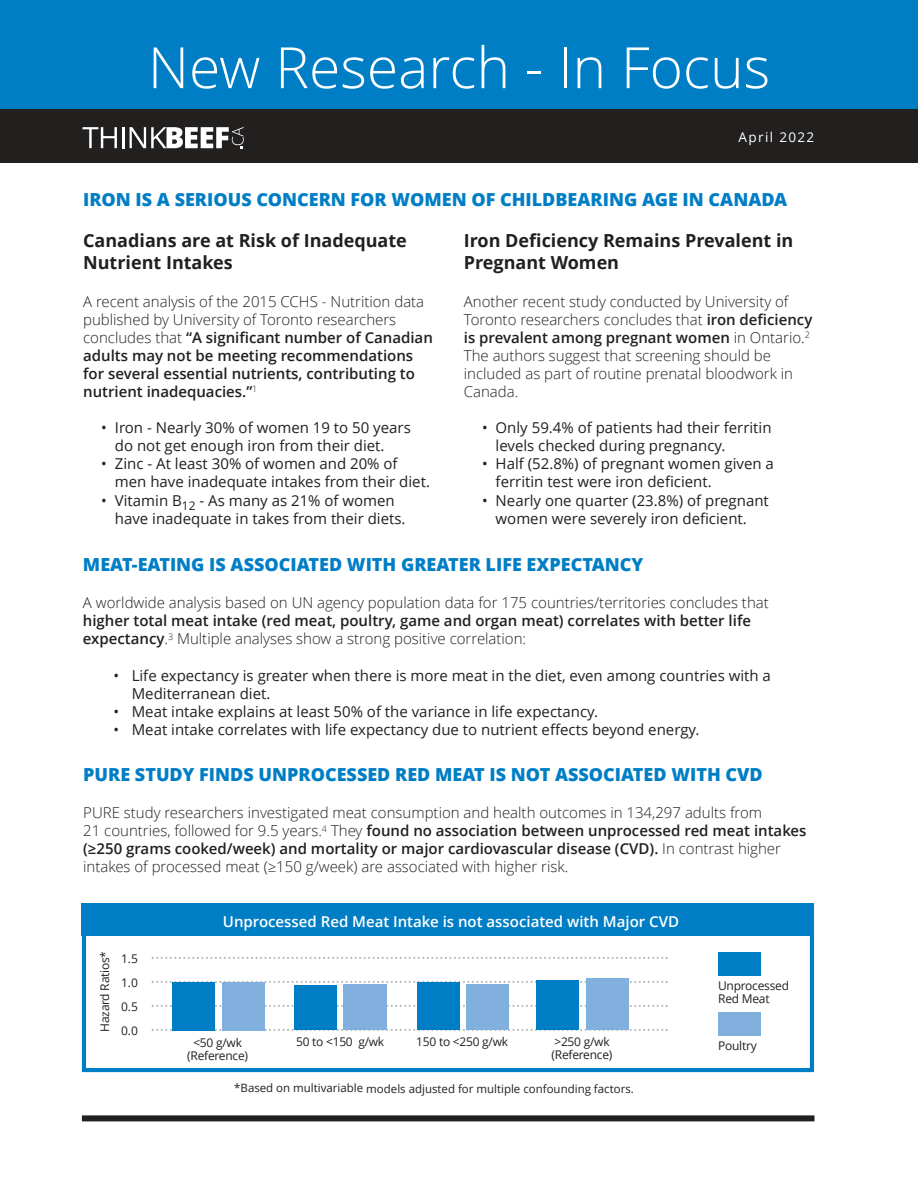
<style>
.page{position:relative;width:918px;height:1188px;background:#fff}
.page>*{position:absolute;margin:0;border:0;box-sizing:border-box;transform-origin:0 0}
.t1{font:300 57px "Open Sans";color:#fff}
.t2{font:800 18px "Open Sans";color:#007ec5}
.t3{font:700 18px/21.8px "Open Sans";color:#221f1f}
.t4{font:15px "Open Sans";color:#221f1f}
.t5{font:300 15px/18.1px "Open Sans";color:#221f1f}
.t6{font:600 15px/18.1px "Open Sans";color:#221f1f}
.t7{font:600 15px "Open Sans";color:#fff}
.t8{font:13.5px "Open Sans";letter-spacing:.1em;color:#fff}
.t9{font:12px/24px "Open Sans";letter-spacing:-.02em;color:#221f1f}
.t10{font:11.4px "Open Sans";color:#221f1f}
.s1{font-weight:300}
.s2{font-weight:600}
</style>
<div class="page">
<div style="left:0;top:0;width:918px;height:112px;background:#007ec5"></div>
<div style="left:0;top:110px;width:918px;height:53px;background:#221f1f"></div>
<svg style="left:82px;top:127px;width:35px;height:21px"></svg>
<hr style="left:122px;top:127px;width:2px;height:21px;background:#fff">
<svg style="left:130px;top:127px;width:114px;height:21px"></svg>
<div style="left:82px;top:1115px;width:732px;height:6px;background:#221f1f"></div>
<div style="left:82px;top:904px;width:732px;height:168px;border:4px solid #007ec5"></div>
<div style="left:82px;top:904px;width:732px;height:32px;background:#007ec5"></div>
<svg style="left:152px;top:957px;width:516px;height:2px"></svg>
<svg style="left:152px;top:981px;width:516px;height:2px"></svg>
<svg style="left:152px;top:1005px;width:516px;height:2px"></svg>
<svg style="left:152px;top:1029px;width:516px;height:2px"></svg>
<div style="left:172px;top:982px;width:43px;height:48px;background:#007ec5"></div>
<div style="left:222px;top:982px;width:42px;height:48px;background:#82b0de"></div>
<div style="left:295px;top:985px;width:42px;height:45px;background:#007ec5"></div>
<div style="left:344px;top:985px;width:43px;height:45px;background:#82b0de"></div>
<div style="left:417px;top:982px;width:42px;height:48px;background:#007ec5"></div>
<div style="left:466px;top:985px;width:43px;height:45px;background:#82b0de"></div>
<div style="left:537px;top:980px;width:42px;height:49px;background:#007ec5"></div>
<div style="left:586px;top:978px;width:43px;height:51px;background:#82b0de"></div>
<div style="left:718px;top:952px;width:43px;height:24px;background:#007ec5"></div>
<div style="left:718px;top:1012px;width:43px;height:24px;background:#82b0de"></div>
<h1 class="t1" style="left:148px;top:45px;width:624px">New Research - In Focus</h1>
<p class="t8" style="left:739px;top:132px;width:77px">April 2022</p>
<p class="t2" style="left:83px;top:192px;width:706px">IRON IS A SERIOUS CONCERN FOR WOMEN OF CHILDBEARING AGE IN CANADA</p>
<p class="t3" style="left:83px;top:232px;width:325px">Canadians are at Risk of Inadequate<br>Nutrient Intakes</p>
<p class="t6" style="left:83px;top:293px;width:351px"><span class="s1">A recent analysis of the 2015 CCHS - Nutrition data published by University of Toronto researchers concludes that</span> “A significant number of Canadian adults may not be meeting recommendations for several essential nutrients, contributing to nutrient inadequacies.”<sup>1</sup></p>
<p class="t4" style="left:101px;top:422px;width:311px">ï Iron - Nearly 30% of women 19 to 50 years</p>
<p class="t4" style="left:115px;top:440px;width:271px">do not get enough iron from their diet.</p>
<p class="t4" style="left:101px;top:458px;width:298px">ï Zinc - At least 30% of women and 20% of</p>
<p class="t4" style="left:115px;top:476px;width:317px">men have inadequate intakes from their diet.</p>
<p class="t4" style="left:101px;top:494px;width:295px">ï Vitamin B<sub>12</sub> - As many as 21% of women</p>
<p class="t4" style="left:115px;top:512px;width:292px">have inadequate in takes from their diets.</p>
<p class="t3" style="left:464px;top:232px;width:331px">Iron Deficiency Remains Prevalent in<br>Pregnant Women</p>
<p class="t5" style="left:464px;top:293px;width:350px">Another recent study conducted by University of Toronto researchers concludes that <span class="s2">iron deficiency is prevalent among pregnant women</span> in Ontario.<sup>2<br></sup>The authors suggest that screening should be included as part of routine prenatal bloodwork in Canada.</p>
<p class="t4" style="left:482px;top:422px;width:291px">ï Only 59.4% of patients had their ferritin</p>
<p class="t4" style="left:496px;top:440px;width:231px">levels checked during pregnancy.</p>
<p class="t4" style="left:482px;top:458px;width:293px">ï Half (52.8%) of pregnant women given a</p>
<p class="t4" style="left:496px;top:476px;width:218px">ferritin test were iron deficient.</p>
<p class="t4" style="left:482px;top:494px;width:288px">ï Nearly one quarter (23.8%) of pregnant</p>
<p class="t4" style="left:496px;top:512px;width:253px">women were severely iron deficient.</p>
<p class="t2" style="left:83px;top:557px;width:562px">MEAT-EATING IS ASSOCIATED WITH GREATER LIFE EXPECTANCY</p>
<p class="t5" style="left:83px;top:595px;width:687px">A worldwide analysis based on UN agency population data for 175 countries/territories concludes that</p>
<p class="t6" style="left:83px;top:613px;width:670px">higher total meat intake (red meat, poultry, game and organ meat) correlates with better life expectancy<span class="s1">.</span><sup>3</sup> <span class="s1">Multiple analyses show a strong positive correlation:</span></p>
<p class="t4" style="left:114px;top:669px;width:659px">ï Life expectancy is greater when there is more meat in the diet, even among countries with a</p>
<p class="t4" style="left:132px;top:687px;width:140px">Mediterranean diet.</p>
<p class="t4" style="left:114px;top:705px;width:486px">ï Meat intake explains at least 50% of the variance in life expectancy.</p>
<p class="t4" style="left:114px;top:723px;width:587px">ï Meat intake correlates with life expectancy due to nutrient effects beyond energy.</p>
<p class="t2" style="left:83px;top:767px;width:681px">PURE STUDY FINDS UNPROCESSED RED MEAT IS NOT ASSOCIATED WITH CVD</p>
<p class="t5" style="left:83px;top:805px;width:725px">PURE study researchers investigated meat consumption and health outcomes in 134,297 adults from<br>21 countries, followed for 9.5 years.<sup>4</sup> They <span class="s2">found no association between unprocessed red meat intakes (≥250 grams cooked/week) and mortality or major cardiovascular disease (CVD).</span> In contrast higher intakes of processed meat (≥150 g/week) are associated with higher risk.</p>
<p class="t9" style="left:94px;top:1032px;width:82px;rotate:-90deg">Hazard Ratios*</p>
<p class="t9" style="left:121px;top:948px;width:18px;text-align:justify">1.5<br>1.0<br>0.5<br>0.0</p>
<p class="t7" style="left:223px;top:916px;width:458px">Unprocessed Red Meat Intake is not associated with Major CVD</p>
<p class="t9" style="left:187px;top:1037px;width:62px;line-height:13.5px;text-align:center">&lt;50 g/wk (Reference)</p>
<p class="t9" style="left:296px;top:1031px;width:90px">50 to &lt;150 g/wk</p>
<p class="t9" style="left:416px;top:1031px;width:93px">150 to &lt;250 g/wk</p>
<p class="t9" style="left:552px;top:1036px;width:62px;line-height:13.5px">&gt;250 g/wk (Reference)</p>
<p class="t10" style="left:234px;top:1084px;width:401px">*Based on multivariable models adjusted for multiple confounding factors.</p>
<p class="t9" style="left:718px;top:980px;width:72px;line-height:13.5px">Unprocessed<br>Red Meat</p>
<p class="t9" style="left:718px;top:1034px;width:40px">Poultry</p>
</div>
